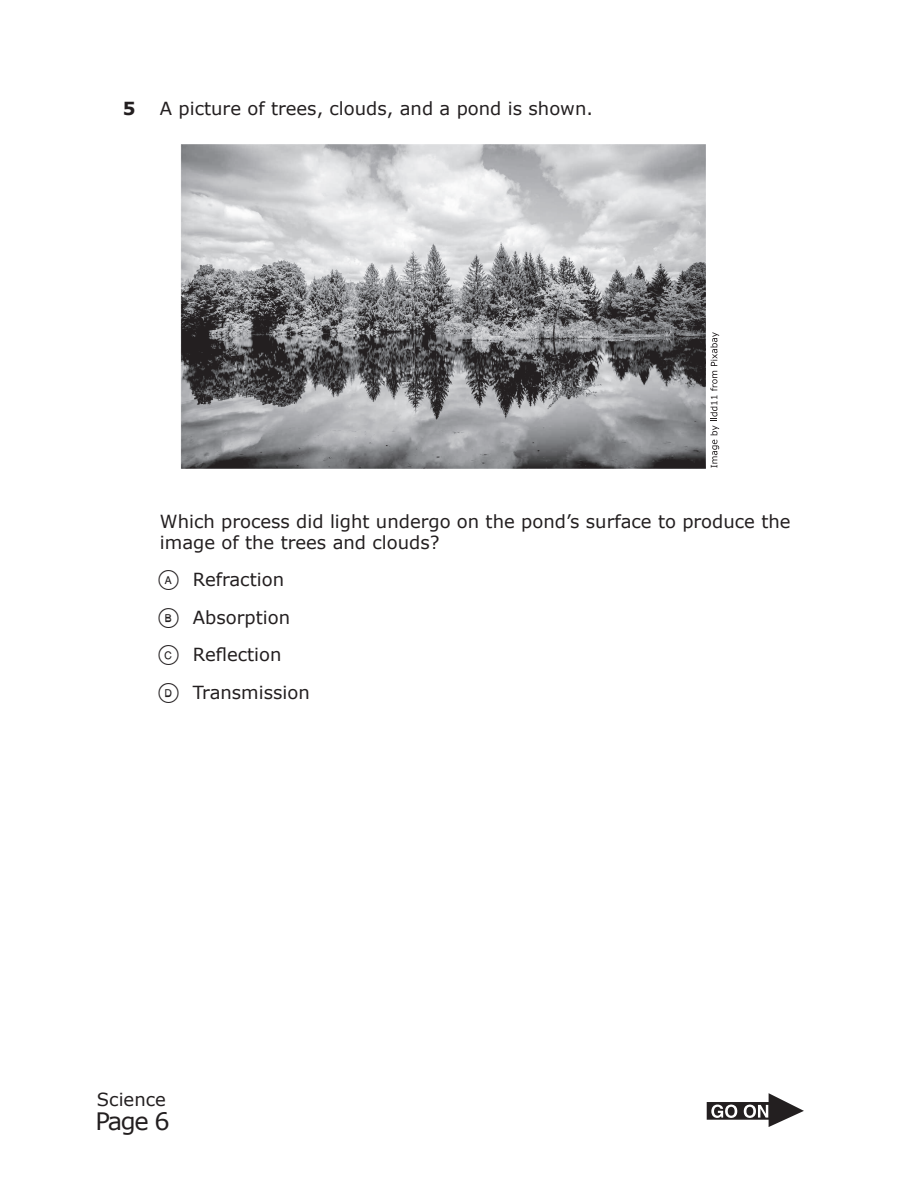
<style>
.page{position:relative;width:919px;height:1189px;background:#fff}
.page>*{position:absolute;margin:0;border:0;box-sizing:border-box;transform-origin:0 0}
.t1{font:24px "Verdana";color:#231f20}
.t2{font:18px/21px "Verdana";color:#231f20}
.t3{font:700 18px "Verdana";color:#231f20}
.s1{font-family:"OMR Bubbles";font-size:21px}
</style>
<div class="page">
<svg style="left:706px;top:1093px;width:97px;height:33px"></svg>
<img style="left:181px;top:145px;width:524px;height:323px">
<svg style="left:710px;top:332px;width:8px;height:135px"></svg>
<p class="t3" style="left:123px;top:97px;width:14px">5</p>
<p class="t2" style="left:160px;top:98px;width:434px">A picture of trees, clouds, and a pond is shown.</p>
<p class="t2" style="left:160px;top:511px;width:632px">Which process did light undergo on the pond’s surface to produce the image of the trees and clouds?</p>
<p class="t2" style="left:159px;top:569px;width:126px"><span class="s1">A</span> Refraction</p>
<p class="t2" style="left:159px;top:607px;width:132px"><span class="s1">B</span> Absorption</p>
<p class="t2" style="left:159px;top:644px;width:123px"><span class="s1">C</span> Reflection</p>
<p class="t2" style="left:159px;top:682px;width:152px"><span class="s1">D</span> Transmission</p>
<p class="t2" style="left:97px;top:1089px;width:70px">Science</p>
<h1 class="t1" style="left:95px;top:1105px;width:76px">Page 6</h1>
</div>
